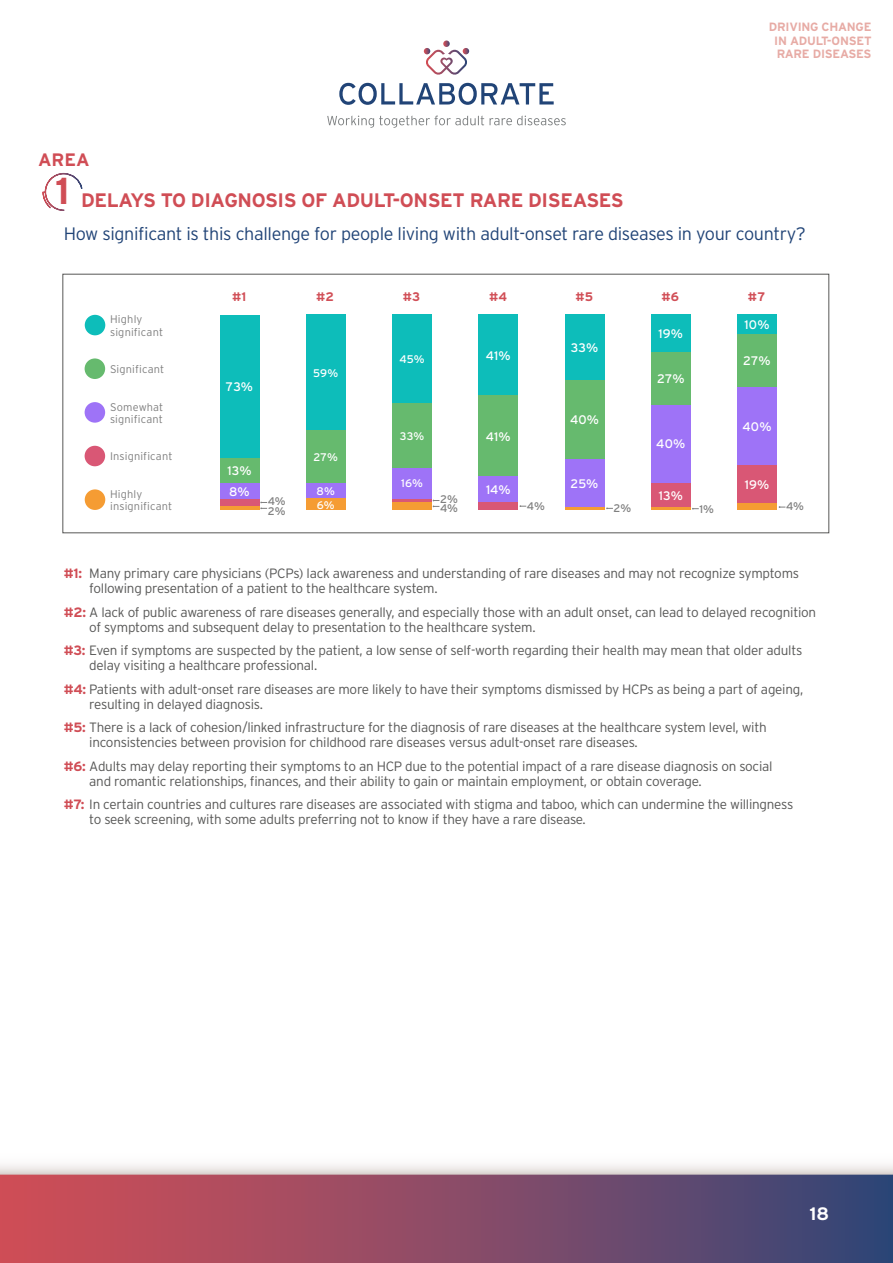
<style>
.page{position:relative;width:893px;height:1263px;background:#fff}
.page>*{position:absolute;margin:0;border:0;box-sizing:border-box;transform-origin:0 0}
.t1{font:700 37.5px "Interstate";color:#d04d55}
.t2{font:700 19.5px "Interstate";letter-spacing:-.02em;color:#d04d55}
.t3{font:300 18px "Interstate";letter-spacing:-.02em;color:#214477}
.t4{font:700 18px "Interstate";color:#d04d55}
.t5{font:700 18px "Interstate";color:#fff}
.t6{font:300 13.5px/15px "Interstate";letter-spacing:-.02em;color:#575756}
.t7{font:12.45px "Interstate";letter-spacing:.01em;color:#fff}
.t8{font:700 12.45px "Interstate";color:#d14f57}
.t9{font:700 12px/13.5px "Interstate";letter-spacing:-.02em;color:#e7aba5;text-align:justify}
.t10{font:300 11.1px/12.5px "Interstate";letter-spacing:.015em;color:#808080}
.t11{font:11.1px/13.6px "Interstate";letter-spacing:.015em;color:#fff}
.t12{font:11.1px "Interstate";color:#808080}
.s1{font-weight:700;color:#d04d55}
</style>
<div class="page">
<svg style="left:0;top:1165px;width:893px;height:10px"></svg>
<div style="left:0;top:1175px;width:893px;height:88px;background:linear-gradient(to right,#d94f56,#364778)"></div>
<svg style="left:327px;top:116px;width:157px;height:12px"></svg>
<svg style="left:490px;top:116px;width:76px;height:9px"></svg>
<svg style="left:339px;top:83px;width:215px;height:22px"></svg>
<svg style="left:424px;top:41px;width:45px;height:34px"></svg>
<svg style="left:42px;top:172px;width:41px;height:39px"></svg>
<div style="left:306px;top:498px;width:39px;height:12px;background:#f59c33"></div>
<div style="left:306px;top:483px;width:39px;height:15px;background:#9e73f7"></div>
<div style="left:306px;top:430px;width:39px;height:53px;background:#66ba6e"></div>
<div style="left:306px;top:314px;width:39px;height:116px;background:#0dbdba"></div>
<div style="left:85px;top:315px;width:20px;height:20px;background:#0dbdba;border-radius:50%"></div>
<div style="left:85px;top:489px;width:20px;height:21px;background:#f59c33;border-radius:50%"></div>
<div style="left:85px;top:402px;width:20px;height:21px;background:#9e73f7;border-radius:50%"></div>
<div style="left:85px;top:358px;width:20px;height:21px;background:#66ba6e;border-radius:50%"></div>
<div style="left:85px;top:446px;width:20px;height:20px;background:#d95775;border-radius:50%"></div>
<div style="left:737px;top:502px;width:40px;height:8px;background:#f59c33"></div>
<div style="left:737px;top:465px;width:40px;height:37px;background:#d95775"></div>
<div style="left:737px;top:387px;width:40px;height:78px;background:#9e73f7"></div>
<div style="left:737px;top:334px;width:40px;height:53px;background:#66ba6e"></div>
<div style="left:737px;top:314px;width:40px;height:20px;background:#0dbdba"></div>
<svg style="left:779px;top:506px;width:6px;height:2px"></svg>
<div style="left:392px;top:502px;width:40px;height:8px;background:#f59c33"></div>
<svg style="left:392px;top:498px;width:40px;height:4px"></svg>
<div style="left:392px;top:467px;width:40px;height:31px;background:#9e73f7"></div>
<div style="left:392px;top:403px;width:40px;height:64px;background:#66ba6e"></div>
<div style="left:392px;top:314px;width:40px;height:89px;background:#0dbdba"></div>
<svg style="left:565px;top:506px;width:39px;height:4px"></svg>
<div style="left:565px;top:459px;width:39px;height:47px;background:#9e73f7"></div>
<div style="left:565px;top:380px;width:39px;height:79px;background:#66ba6e"></div>
<div style="left:565px;top:314px;width:39px;height:66px;background:#0dbdba"></div>
<svg style="left:606px;top:507px;width:7px;height:2px"></svg>
<div style="left:220px;top:498px;width:39px;height:8px;background:#d95775"></div>
<hr style="left:220px;top:506px;width:39px;height:4px;background:#f59c33">
<div style="left:220px;top:483px;width:39px;height:15px;background:#9e73f7"></div>
<div style="left:220px;top:457px;width:39px;height:26px;background:#66ba6e"></div>
<div style="left:220px;top:315px;width:39px;height:142px;background:#0dbdba"></div>
<svg style="left:433px;top:500px;width:6px;height:7px"></svg>
<svg style="left:260px;top:502px;width:7px;height:7px"></svg>
<div style="left:479px;top:476px;width:39px;height:26px;background:#9e73f7"></div>
<div style="left:479px;top:314px;width:39px;height:81px;background:#0dbdba"></div>
<div style="left:479px;top:395px;width:39px;height:81px;background:#66ba6e"></div>
<div style="left:479px;top:502px;width:39px;height:8px;background:#d95775"></div>
<svg style="left:519px;top:505px;width:7px;height:2px"></svg>
<div style="left:651px;top:314px;width:39px;height:38px;background:#0dbdba"></div>
<div style="left:651px;top:482px;width:39px;height:25px;background:#d95775"></div>
<div style="left:651px;top:405px;width:39px;height:77px;background:#9e73f7"></div>
<div style="left:651px;top:352px;width:39px;height:53px;background:#66ba6e"></div>
<hr style="left:651px;top:507px;width:39px;height:3px;background:#f59c33">
<div style="left:62px;top:274px;width:767px;height:259px;border:1px solid #575756"></div>
<h3 class="t4" style="left:38px;top:150px;width:53px">AREA</h3>
<h1 class="t1" style="left:55px;top:170px;width:16px">1</h1>
<h2 class="t2" style="left:81px;top:189px;width:544px">DELAYS TO DIAGNOSIS OF ADULT-ONSET RARE DISEASES</h2>
<p class="t9" style="left:774px;top:20px;width:99px;text-indent:-5px">DRIVING CHANGE IN ADULT-ONSET RARE DISEASES</p>
<h3 class="t3" style="left:64px;top:223px;width:744px">How significant is this challenge for people living with adult-onset rare diseases in your country?</h3>
<p class="t10" style="left:110px;top:313px;width:54px">Highly significant</p>
<p class="t10" style="left:110px;top:363px;width:56px">Significant</p>
<p class="t10" style="left:110px;top:400px;width:55px">Somewhat significant</p>
<p class="t10" style="left:110px;top:450px;width:64px">Insignificant</p>
<p class="t10" style="left:110px;top:488px;width:64px">Highly insignificant</p>
<p class="t8" style="left:232px;top:290px;width:16px">#1</p>
<p class="t8" style="left:316px;top:290px;width:19px">#2</p>
<p class="t8" style="left:403px;top:290px;width:19px">#3</p>
<p class="t7" style="left:226px;top:380px;width:29px">73%</p>
<p class="t11" style="left:313px;top:366px;width:27px">59%</p>
<p class="t11" style="left:399px;top:352px;width:27px">45%</p>
<p class="t7" style="left:227px;top:464px;width:26px">13%</p>
<p class="t7" style="left:229px;top:484px;width:22px">8%</p>
<p class="t11" style="left:400px;top:429px;width:26px">33%</p>
<p class="t11" style="left:401px;top:476px;width:23px">16%</p>
<p class="t11" style="left:313px;top:450px;width:26px">27%</p>
<p class="t11" style="left:317px;top:484px;width:20px">8%<br>6%</p>
<p class="t12" style="left:268px;top:495px;width:20px">4%</p>
<p class="t12" style="left:440px;top:492px;width:19px">2%</p>
<p class="t12" style="left:268px;top:504px;width:19px">2%</p>
<p class="t12" style="left:440px;top:502px;width:20px">4%</p>
<p class="t8" style="left:489px;top:290px;width:20px">#4</p>
<p class="t7" style="left:486px;top:348px;width:26px">41%</p>
<p class="t7" style="left:486px;top:429px;width:26px">41%</p>
<p class="t7" style="left:486px;top:483px;width:26px">14%</p>
<p class="t12" style="left:527px;top:500px;width:20px">4%</p>
<p class="t8" style="left:576px;top:290px;width:19px">#5</p>
<p class="t7" style="left:571px;top:341px;width:29px">33%</p>
<p class="t7" style="left:570px;top:413px;width:31px">40%</p>
<p class="t7" style="left:571px;top:476px;width:29px">25%</p>
<p class="t8" style="left:661px;top:290px;width:19px">#6</p>
<p class="t7" style="left:658px;top:327px;width:26px">19%</p>
<p class="t7" style="left:657px;top:372px;width:29px">27%</p>
<p class="t7" style="left:656px;top:437px;width:31px">40%</p>
<p class="t7" style="left:659px;top:488px;width:26px">13%</p>
<p class="t12" style="left:613px;top:502px;width:19px">2%</p>
<p class="t12" style="left:699px;top:502px;width:16px">1%</p>
<p class="t8" style="left:748px;top:290px;width:19px">#7</p>
<p class="t7" style="left:744px;top:318px;width:27px">10%</p>
<p class="t7" style="left:743px;top:354px;width:29px">27%</p>
<p class="t7" style="left:742px;top:420px;width:31px">40%</p>
<p class="t7" style="left:745px;top:477px;width:26px">19%</p>
<p class="t12" style="left:786px;top:500px;width:20px">4%</p>
<p class="t6" style="left:89px;top:566px;width:711px;text-indent:-26px"><span class="s1">#1:</span> Many primary care physicians (PCPs) lack awareness and understanding of rare diseases and may not recognize symptoms following presentation of a patient to the healthcare system.</p>
<p class="t6" style="left:89px;top:604px;width:728px;text-indent:-26px"><span class="s1">#2:</span> A lack of public awareness of rare diseases generally, and especially those with an adult onset, can lead to delayed recognition of symptoms and subsequent delay to presentation to the healthcare system.</p>
<p class="t6" style="left:89px;top:643px;width:715px;text-indent:-26px"><span class="s1">#3:</span> Even if symptoms are suspected by the patient, a low sense of self-worth regarding their health may mean that older adults delay visiting a healthcare professional.</p>
<p class="t6" style="left:89px;top:681px;width:715px;text-indent:-26px"><span class="s1">#4:</span> Patients with adult-onset rare diseases are more likely to have their symptoms dismissed by HCPs as being a part of ageing, resulting in delayed diagnosis.</p>
<p class="t6" style="left:89px;top:720px;width:679px;text-indent:-26px"><span class="s1">#5:</span> There is a lack of cohesion/linked infrastructure for the diagnosis of rare diseases at the healthcare system level, with inconsistencies between provision for childhood rare diseases versus adult-onset rare diseases.</p>
<p class="t6" style="left:89px;top:758px;width:685px;text-indent:-26px"><span class="s1">#6:</span> Adults may delay reporting their symptoms to an HCP due to the potential impact of a rare disease diagnosis on social and romantic relationships, finances, and their ability to gain or maintain employment, or obtain coverage.</p>
<p class="t6" style="left:89px;top:797px;width:705px;text-indent:-26px"><span class="s1">#7:</span> In certain countries and cultures rare diseases are associated with stigma and taboo, which can undermine the willingness to seek screening, with some adults preferring not to know if they have a rare disease.</p>
<h3 class="t5" style="left:810px;top:1203px;width:21px">18</h3>
</div>
